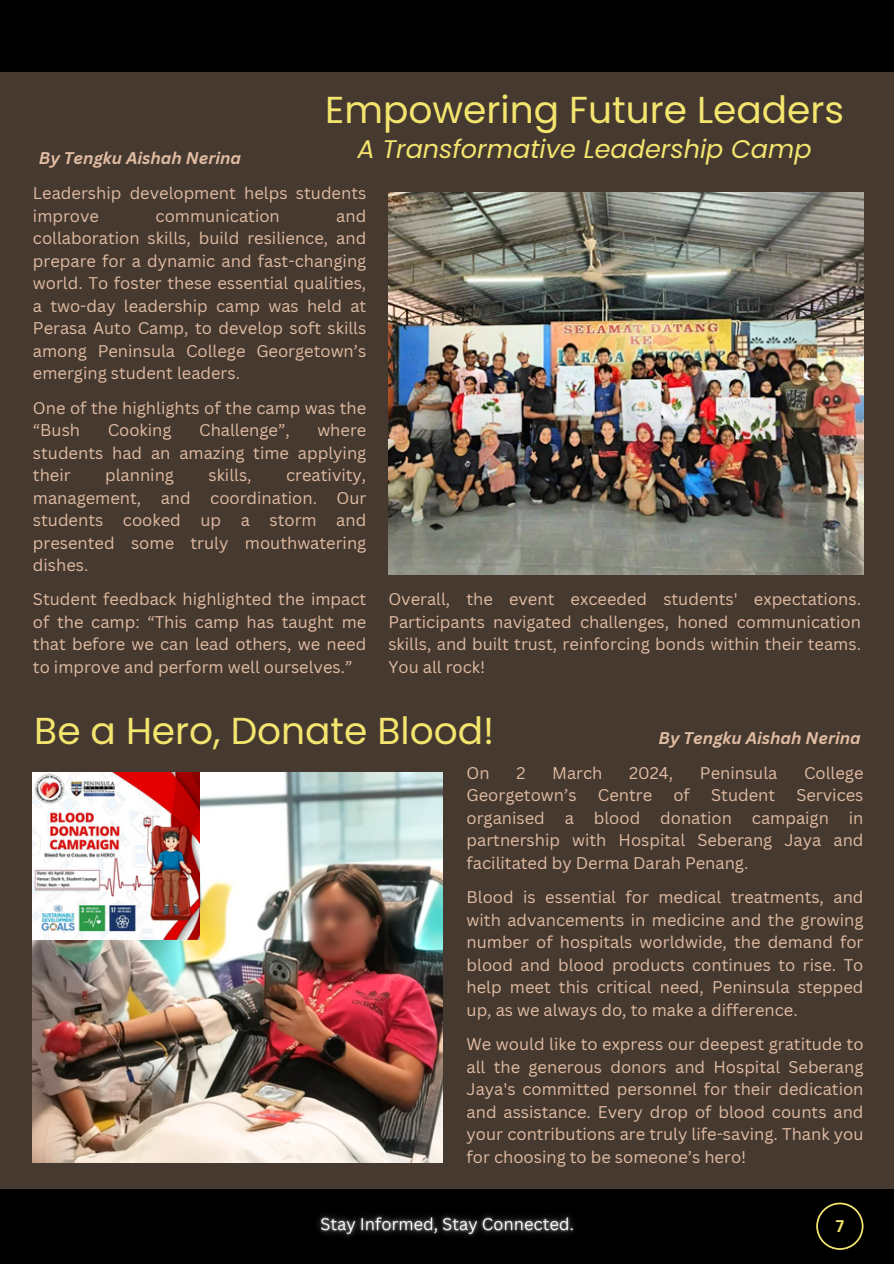
<style>
.page{position:relative;width:894px;height:1264px;background:#fff}
.page>*{position:absolute;margin:0;border:0;box-sizing:border-box;transform-origin:0 0}
.t1{font:37.5px "Poppins";color:#f3e56e}
.t2{font:italic 25.5px "Poppins";color:#f3e56e}
.t3{font:16.5px/22.5px "Canva Sans";color:#e1bca2;text-align:justify}
.t4{font:italic 700 16.5px "Canva Sans";color:#e1bca2}
.t5{font:700 16.5px "Canva Sans";color:#f3e56e}
</style>
<div class="page">
<div style="left:0;top:0;width:893px;height:1263px;background:#463930"></div>
<div style="left:0;top:0;width:893px;height:71px;background:#000"></div>
<div style="left:0;top:1188px;width:893px;height:75px;background:#000"></div>
<img style="left:388px;top:192px;width:475px;height:383px">
<img style="left:33px;top:772px;width:409px;height:390px">
<img style="left:33px;top:772px;width:166px;height:167px">
<svg style="left:816px;top:1202px;width:47px;height:47px"></svg>
<img style="left:318px;top:1215px;width:257px;height:21px">
<p class="t4" style="left:39px;top:146px;width:204px">By Tengku Aishah Nerina</p>
<p class="t1" style="left:325px;top:84px;width:520px">Empowering Future Leaders</p>
<p class="t2" style="left:357px;top:131px;width:455px">A Transformative Leadership Camp</p>
<p class="t3" style="left:33px;top:181px;width:335px">Leadership development helps students improve</p>
<p class="t3" style="left:33px;top:204px;width:335px;text-indent:303px">and collaboration skills, build resilience, and prepare for a dynamic and fast-changing world. To foster these essential qualities, a two-day leadership camp was held at Perasa Auto Camp, to develop soft skills among Peninsula College Georgetown’s emerging student leaders.</p>
<p class="t3" style="left:33px;top:396px;width:335px">One of the highlights of the camp was the “Bush</p>
<p class="t3" style="left:155px;top:204px;width:126px">communication</p>
<p class="t3" style="left:33px;top:418px;width:335px;text-indent:284px">where students had an amazing time applying their</p>
<p class="t3" style="left:108px;top:418px;width:65px">Cooking</p>
<p class="t3" style="left:199px;top:418px;width:92px">Challenge”,</p>
<p class="t3" style="left:33px;top:463px;width:335px;text-indent:253px">creativity, management, and coordination. Our students cooked up a storm and presented some truly mouthwatering dishes.</p>
<p class="t3" style="left:105px;top:463px;width:70px">planning</p>
<p class="t3" style="left:208px;top:463px;width:45px">skills,</p>
<p class="t3" style="left:33px;top:587px;width:335px">Student feedback highlighted the impact of the camp: “This camp has taught me that before we can lead others, we need to improve and perform well ourselves.”</p>
<p class="t3" style="left:388px;top:587px;width:474px">Overall, the event exceeded students' expectations.<br>Participants navigated challenges, honed communication skills, and built trust, reinforcing bonds within their teams.<br>You all rock!</p>
<p class="t1" style="left:34px;top:704px;width:461px">Be a Hero, Donate Blood!</p>
<p class="t4" style="left:658px;top:726px;width:204px">By Tengku Aishah Nerina</p>
<h1 class="t3" style="left:466px;top:761px;width:25px">On</h1>
<h1 class="t3" style="left:516px;top:761px;width:11px">2</h1>
<h1 class="t3" style="left:552px;top:761px;width:52px">March</h1>
<h1 class="t3" style="left:629px;top:761px;width:46px">2024,</h1>
<h1 class="t3" style="left:699px;top:761px;width:79px">Peninsula</h1>
<h1 class="t3" style="left:803px;top:761px;width:61px">College</h1>
<h1 class="t3" style="left:466px;top:783px;width:111px">Georgetown’s</h1>
<h1 class="t3" style="left:597px;top:783px;width:56px">Centre</h1>
<h1 class="t3" style="left:673px;top:783px;width:18px">of</h1>
<h1 class="t3" style="left:711px;top:783px;width:65px">Student</h1>
<h1 class="t3" style="left:466px;top:783px;width:398px;text-indent:330px">Services organised a blood donation campaign in partnership with Hospital Seberang Jaya and facilitated by Derma Darah Penang.</h1>
<h3 class="t3" style="left:466px;top:885px;width:398px">Blood is essential for medical treatments, and with advancements in medicine and the growing number of hospitals worldwide, the demand for blood and blood products continues to rise. To help meet this critical need, Peninsula stepped up, as we always do, to make a difference.</h3>
<p class="t3" style="left:466px;top:1032px;width:398px">We would like to express our deepest gratitude to all the generous donors and Hospital Seberang Jaya's committed personnel for their dedication and assistance. Every drop of blood counts and your contributions are truly life-saving. Thank you for choosing to be someone’s hero!</p>
<p class="t5" style="left:835px;top:1214px;width:10px">7</p>
</div>
